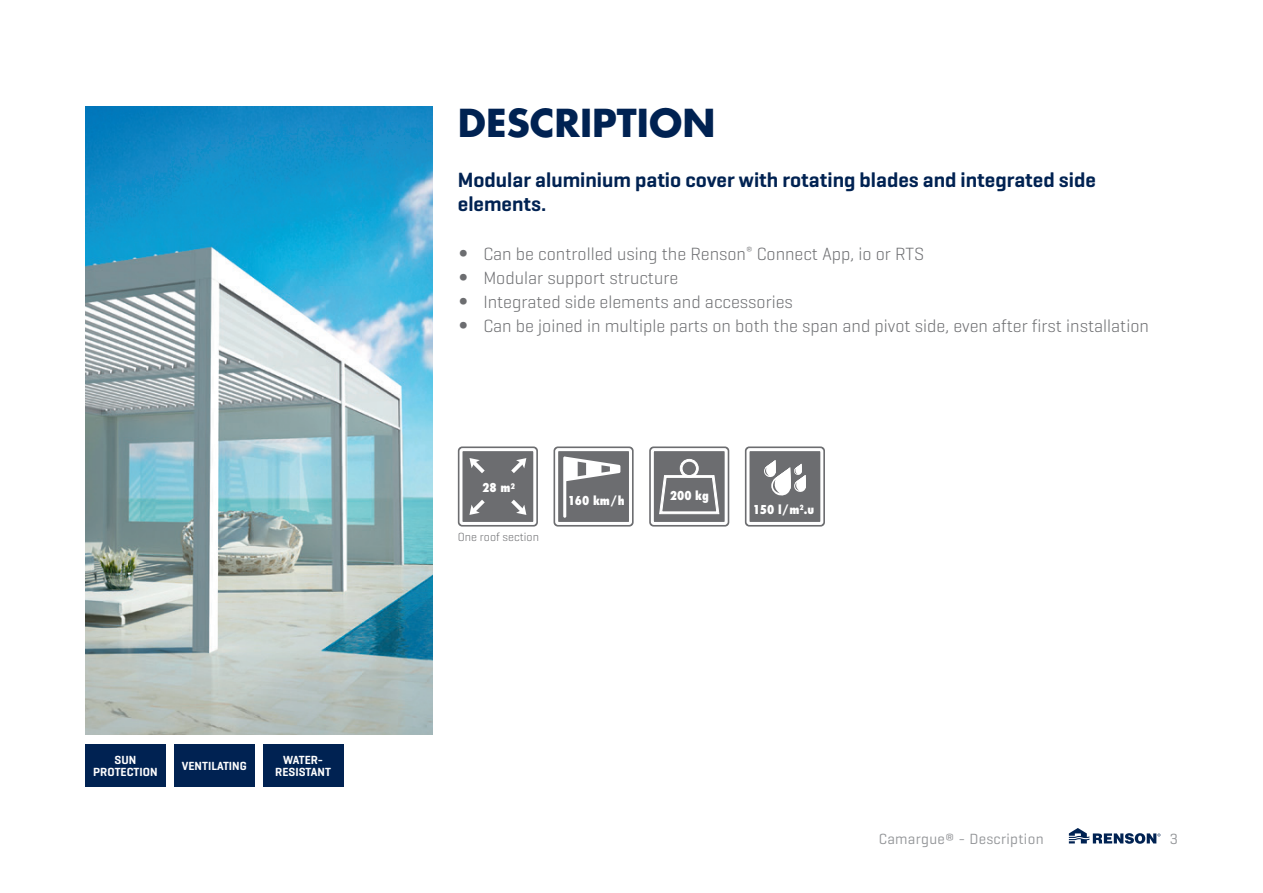
<style>
.page{position:relative;width:1263px;height:893px;background:#fff}
.page>*{position:absolute;margin:0;border:0;box-sizing:border-box;transform-origin:0 0}
.t1{font:700 37.5px "Futura Std";color:#002252}
.Intro_Text{font:600 21px/24px "Geogrotesque";color:#002252}
.t2{font:300 18px "Geogrotesque";color:#6c6d70}
.t3{font:15px "Geogrotesque";letter-spacing:.02em;color:#939598}
.Blue_Box_Text{font:600 12px/12px "Geogrotesque";color:#fff;text-align:center}
.t4{font:800 condensed 12px "Futura Std";color:#fff}
.t5{font:300 12px "Geogrotesque";color:#6c6d70}
.s1{font-family:"Futura Std"}
</style>
<div class="page">
<svg style="left:1069px;top:828px;width:91px;height:16px"></svg>
<div style="left:458px;top:446px;width:80px;height:81px;background:#6c6d70;border-radius:4px"></div>
<div style="left:459px;top:448px;width:77px;height:77px;border:3px solid #fff;border-radius:2px"></div>
<svg style="left:469px;top:458px;width:16px;height:15px"></svg>
<svg style="left:511px;top:458px;width:15px;height:15px"></svg>
<svg style="left:511px;top:500px;width:15px;height:15px"></svg>
<svg style="left:469px;top:500px;width:16px;height:15px"></svg>
<div style="left:553px;top:446px;width:81px;height:81px;background:#6c6d70;border-radius:4px"></div>
<div style="left:555px;top:448px;width:77px;height:77px;border:3px solid #fff;border-radius:2px"></div>
<svg style="left:563px;top:456px;width:57px;height:62px"></svg>
<div style="left:649px;top:446px;width:80px;height:81px;background:#6c6d70;border-radius:4px"></div>
<div style="left:651px;top:448px;width:77px;height:77px;border:3px solid #fff;border-radius:2px"></div>
<svg style="left:658px;top:458px;width:62px;height:69px"></svg>
<div style="left:745px;top:446px;width:80px;height:81px;background:#6c6d70;border-radius:4px"></div>
<div style="left:746px;top:448px;width:77px;height:77px;border:3px solid #fff;border-radius:2px"></div>
<svg style="left:764px;top:460px;width:42px;height:36px"></svg>
<img style="left:85px;top:106px;width:347px;height:628px">
<div style="left:85px;top:744px;width:81px;height:43px;background:#002252"></div>
<div style="left:174px;top:744px;width:81px;height:43px;background:#002252"></div>
<div style="left:263px;top:744px;width:80px;height:43px;background:#002252"></div>
<p class="Blue_Box_Text" style="left:93px;top:754px;width:66px">SUN<br>PROTECTION</p>
<p class="Blue_Box_Text" style="left:182px;top:760px;width:66px">VENTILATING</p>
<p class="Blue_Box_Text" style="left:275px;top:754px;width:57px">WATER-<br>RESISTANT</p>
<h1 class="t1" style="left:458px;top:98px;width:259px">DESCRIPTION</h1>
<p class="Intro_Text" style="left:458px;top:167px;width:639px">Modular aluminium patio cover with rotating blades and integrated side elements.</p>
<p class="t2" style="left:458px;top:243px;width:468px"><span class="s1">•</span> Can be controlled using the Renson<sup>®</sup> Connect App, io or RTS</p>
<p class="t2" style="left:458px;top:267px;width:222px"><span class="s1">•</span> Modular support structure</p>
<p class="t2" style="left:458px;top:291px;width:337px"><span class="s1">•</span> Integrated side elements and accessories</p>
<p class="t2" style="left:458px;top:315px;width:693px"><span class="s1">•</span> Can be joined in multiple parts on both the span and pivot side, even after first installation</p>
<p class="t4" style="left:482px;top:480px;width:34px">28 m<sup>2</sup></p>
<p class="t5" style="left:458px;top:529px;width:83px">One roof section</p>
<p class="t4" style="left:568px;top:493px;width:59px">160 km/h</p>
<p class="t4" style="left:670px;top:488px;width:40px">200 kg</p>
<p class="t4" style="left:753px;top:502px;width:63px">150 l/m<sup>2</sup>.u</p>
<p class="t3" style="left:879px;top:829px;width:166px">Camargue® - Description</p>
<p class="t3" style="left:1170px;top:829px;width:10px">3</p>
</div>
